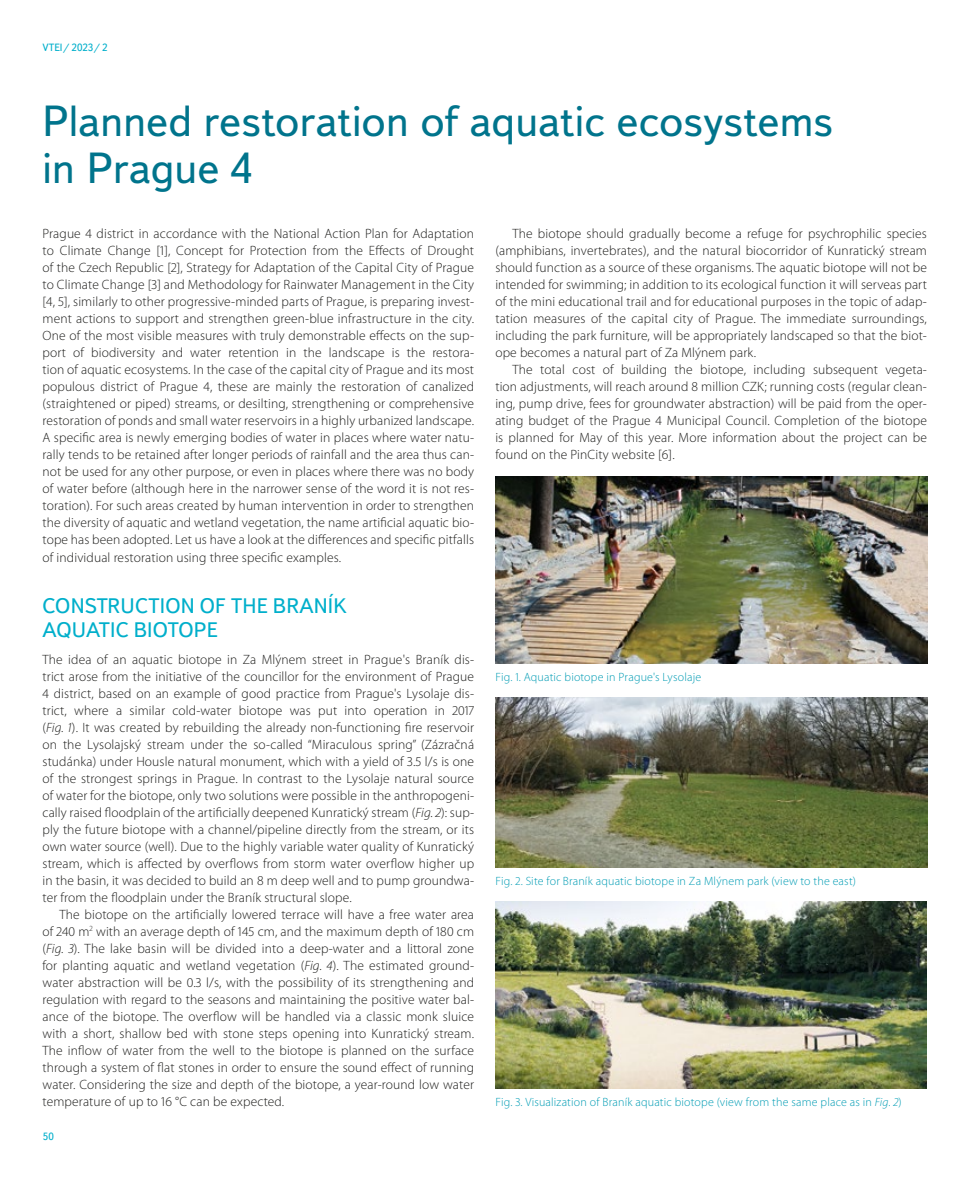
<style>
.page{position:relative;width:978px;height:1191px;background:#fff}
.page>*{position:absolute;margin:0;border:0;box-sizing:border-box;transform-origin:0 0}
.t1{font:43.5px/46.5px "Textbook New";letter-spacing:.005em;color:#00748c}
.t2{font:21px/24px "Textbook New";letter-spacing:.01em;color:#00afcb}
.t3{font:300 13.5px/17px "Myriad Pro";letter-spacing:.01em;color:#1d1d1b;text-align:justify}
.t4{font:300 12px "Myriad Pro";letter-spacing:.015em;color:#009cb4}
.t5{font:10.5px "Textbook New";color:#00afcb}
.s1{font-style:italic}
</style>
<div class="page">
<img style="left:495px;top:476px;width:432px;height:187px">
<img style="left:495px;top:697px;width:432px;height:170px">
<img style="left:495px;top:901px;width:432px;height:188px">
<p class="t5" style="left:43px;top:41px;width:67px">VTEI/ 2023/ 2</p>
<h1 class="t1" style="left:43px;top:98px;width:792px">Planned restoration of aquatic ecosystems in Prague 4</h1>
<p class="t3" style="left:43px;top:225px;width:433px">Prague 4 district in accordance with the National Action Plan for Adaptation to Climate Change [1], Concept for Protection from the Effects of Drought of the Czech Republic [2], Strategy for Adaptation of the Capital City of Prague to Climate Change [3] and Methodology for Rainwater Management in the City [4, 5], similarly to other progressive-minded parts of Prague, is preparing invest&shy;ment actions to support and strengthen green-blue infrastructure in the city.<br>One of the most visible measures with truly demonstrable effects on the sup&shy;port of biodiversity and water retention in the landscape is the restora&shy;tion of aquatic ecosystems. In the case of the capital city of Prague and its most populous district of Prague 4, these are mainly the restoration of canalized (straightened or piped) streams, or desilting, strengthening or comprehensive restoration of ponds and small water reservoirs in a highly urbanized landscape.<br>A specific area is newly emerging bodies of water in places where water natu&shy;rally tends to be retained after longer periods of rainfall and the area thus can&shy;not be used for any other purpose, or even in places where there was no body of water before (although here in the narrower sense of the word it is not res&shy;toration). For such areas created by human intervention in order to strengthen the diversity of aquatic and wetland vegetation, the name artificial aquatic bio&shy;tope has been adopted. Let us have a look at the differences and specific pitfalls of individual restoration using three specific examples.</p>
<h2 class="t2" style="left:43px;top:593px;width:306px">CONSTRUCTION OF THE BRANÍK<br>AQUATIC BIOTOPE</h2>
<p class="t3" style="left:43px;top:650px;width:433px">The idea of an aquatic biotope in Za Mlýnem street in Prague's Braník dis&shy;trict arose from the initiative of the councillor for the environment of Prague 4 district, based on an example of good practice from Prague's Lysolaje dis&shy;trict, where a similar cold-water biotope was put into operation in 2017 (<span class="s1">Fig. 1</span>). It was created by rebuilding the already non-functioning fire reservoir on the Lysolajský stream under the so-called “Miraculous spring” (Zázračná studánka) under Housle natural monument, which with a yield of 3.5 l/s is one of the strongest springs in Prague. In contrast to the Lysolaje natural source of water for the biotope, only two solutions were possible in the anthropogeni&shy;cally raised floodplain of the artificially deepened Kunratický stream (<span class="s1">Fig. 2</span>): sup&shy;ply the future biotope with a channel/pipeline directly from the stream, or its own water source (well). Due to the highly variable water quality of Kunratický stream, which is affected by overflows from storm water overflow higher up in the basin, it was decided to build an 8 m deep well and to pump groundwa&shy;ter from the floodplain under the Braník structural slope.</p>
<p class="t3" style="left:43px;top:905px;width:433px;text-indent:17px">The biotope on the artificially lowered terrace will have a free water area of 240 m<sup>2</sup> with an average depth of 145 cm, and the maximum depth of 180 cm (<span class="s1">Fig. 3</span>). The lake basin will be divided into a deep-water and a littoral zone for planting aquatic and wetland vegetation (<span class="s1">Fig. 4</span>). The estimated ground&shy;water abstraction will be 0.3 l/s, with the possibility of its strengthening and regulation with regard to the seasons and maintaining the positive water bal&shy;ance of the biotope. The overflow will be handled via a classic monk sluice with a short, shallow bed with stone steps opening into Kunratický stream.<br>The inflow of water from the well to the biotope is planned on the surface through a system of flat stones in order to ensure the sound effect of running water. Considering the size and depth of the biotope, a year-round low water temperature of up to 16 °C can be expected.</p>
<p class="t3" style="left:495px;top:225px;width:433px;text-indent:17px">The biotope should gradually become a refuge for psychrophilic species (amphibians, invertebrates), and the natural biocorridor of Kunratický stream should function as a source of these organisms. The aquatic biotope will not be intended for swimming; in addition to its ecological function it will serveas part of the mini educational trail and for educational purposes in the topic of adap&shy;tation measures of the capital city of Prague. The immediate surroundings, including the park furniture, will be appropriately landscaped so that the biot&shy;ope becomes a natural part of Za Mlýnem park.</p>
<p class="t3" style="left:495px;top:361px;width:433px;text-indent:17px">The total cost of building the biotope, including subsequent vegeta&shy;tion adjustments, will reach around 8 million CZK; running costs (regular clean&shy;ing, pump drive, fees for groundwater abstraction) will be paid from the oper&shy;ating budget of the Prague 4 Municipal Council. Completion of the biotope is planned for May of this year. More information about the project can be found on the PinCity website [6].</p>
<p class="t4" style="left:495px;top:669px;width:207px">Fig. 1. Aquatic biotope in Prague's Lysolaje</p>
<p class="t4" style="left:495px;top:873px;width:362px">Fig. 2. Site for Braník aquatic biotope in Za Mlýnem park (view to the east)</p>
<p class="t4" style="left:495px;top:1094px;width:408px">Fig. 3. Visualization of Braník aquatic biotope (view from the same place as in <span class="s1">Fig. 2</span>)</p>
<p class="t5" style="left:43px;top:1130px;width:12px">50</p>
</div>
